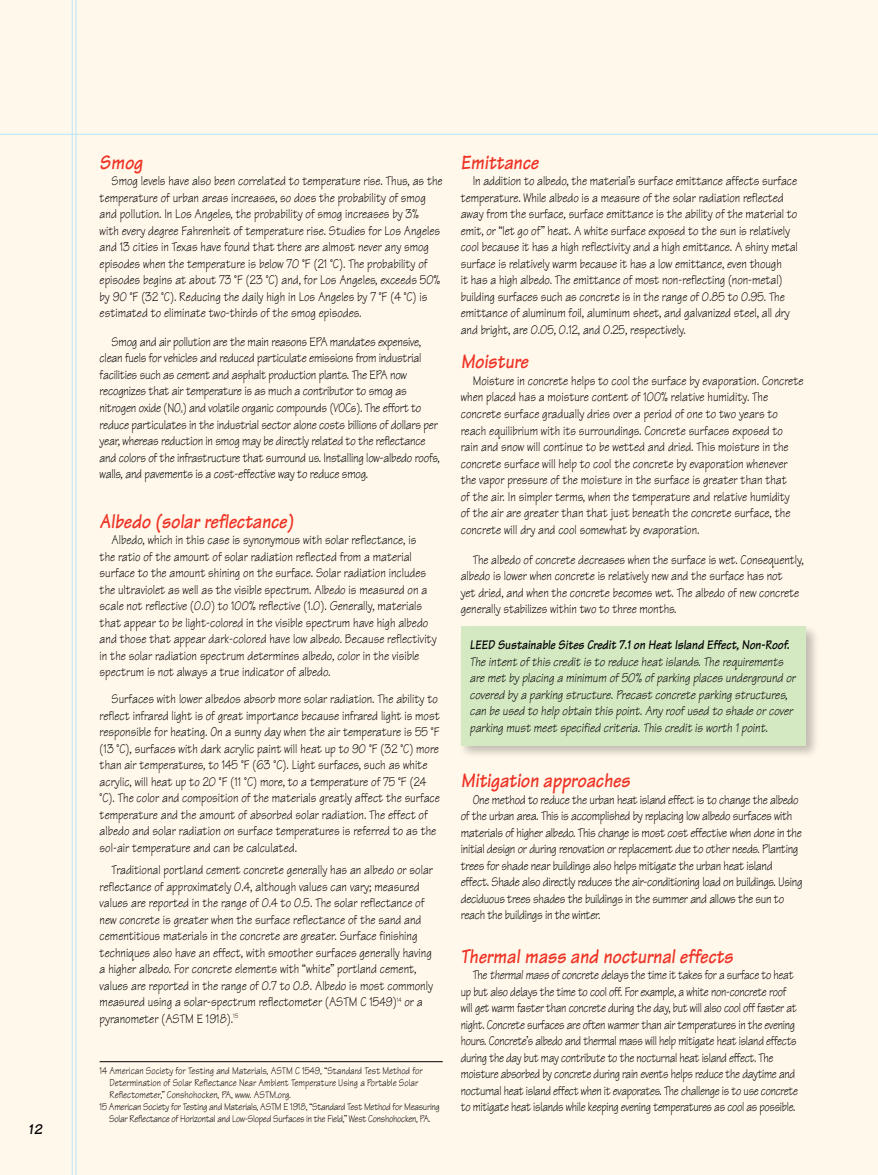
<style>
.page{position:relative;width:878px;height:1175px;background:#fff}
.page>*{position:absolute;margin:0;border:0;box-sizing:border-box;transform-origin:0 0}
.t1{font:italic 700 21px "Tekton";color:#ee3224;scale:.85 1}
.t2{font:italic 700 15px "Tekton";color:#000}
.t3{font:13.5px/16.5px "Tekton";letter-spacing:-.005em;color:#000;scale:.85 1}
.t4{font:13.5px/16.5px "Tekton";letter-spacing:-.025em;color:#000;scale:.82 1}
.t5{font:13.5px/16.5px "Tekton";letter-spacing:-.025em;color:#000;scale:.85 1}
.t6{font:italic 13.5px/16.5px "Tekton";color:#000;scale:.85 1}
.t7{font:italic 700 13.5px "Tekton";color:#000;scale:.85 1}
.t8{font:10.5px "Tekton";color:#000;scale:.85 1}
.t9{font:10.5px "Tekton";letter-spacing:-.025em;color:#000;scale:.85 1}
.s1{font-style:italic}
</style>
<div class="page">
<div style="left:0;top:0;width:878px;height:1174px;background:#fff8eb"></div>
<hr style="left:72px;top:0;width:1px;height:1174px;background:#b9e5fa">
<hr style="left:76px;top:0;width:1px;height:1174px;background:#b9e5fa">
<hr style="left:0;top:134px;width:878px;height:1px;background:#b9e5fa">
<hr style="left:100px;top:1061px;width:343px;height:1px;background:#000">
<div style="left:458px;top:623px;width:363px;height:137px;background:#000;opacity:.25"></div>
<div style="left:461px;top:626px;width:344px;height:119px;background:#d4e8c1"></div>
<p class="t2" style="left:28px;top:1120px;width:15px">12</p>
<h1 class="t1" style="left:100px;top:149px;width:52px">Smog</h1>
<p class="t3" style="left:100px;top:173px;width:405px;text-indent:12px">Smog levels have also been correlated to temperature rise. Thus, as the temperature of urban areas increases, so does the probability of smog and pollution. In Los Angeles, the probability of smog increases by 3%<br>with every degree Fahrenheit of temperature rise. Studies for Los Angeles and 13 cities in Texas have found that there are almost never any smog episodes when the temperature is below 70 °F (21 °C). The probability of episodes begins at about 73 °F (23 °C) and, for Los Angeles, exceeds 50% by 90 °F (32 °C). Reducing the daily high in Los Angeles by 7 °F (4 °C) is estimated to eliminate two-thirds of the smog episodes.</p>
<p class="t3" style="left:100px;top:333px;width:401px;text-indent:12px">Smog and air pollution are the main reasons EPA mandates expensive, clean fuels for vehicles and reduced particulate emissions from industrial facilities such as cement and asphalt production plants. The EPA now recognizes that air temperature is as much a contributor to smog as nitrogen oxide (NO<sub>x</sub>) and volatile organic compounds (VOCs). The effort to reduce particulates in the industrial sector alone costs billions of dollars per year, whereas reduction in smog may be directly related to the reflectance and colors of the infrastructure that surround us. Installing low-albedo roofs, walls, and pavements is a cost-effective way to reduce smog.</p>
<h1 class="t1" style="left:100px;top:507px;width:230px">Albedo (solar reflectance)</h1>
<p class="t3" style="left:100px;top:531px;width:398px;text-indent:12px">Albedo, which in this case is synonymous with solar reflectance, is<br>the ratio of the amount of solar radiation reflected from a material surface to the amount shining on the surface. Solar radiation includes the ultraviolet as well as the visible spectrum. Albedo is measured on a scale not reflective (0.0) to 100% reflective (1.0). Generally, materials that appear to be light-colored in the visible spectrum have high albedo and those that appear dark-colored have low albedo. Because reflectivity in the solar radiation spectrum determines albedo, color in the visible spectrum is not always a true indicator of albedo.</p>
<p class="t3" style="left:100px;top:690px;width:402px;text-indent:12px">Surfaces with lower albedos absorb more solar radiation. The ability to reflect infrared light is of great importance because infrared light is most responsible for heating. On a sunny day when the air temperature is 55 °F (13 °C), surfaces with dark acrylic paint will heat up to 90 °F (32 °C) more than air temperatures, to 145 °F (63 °C). Light surfaces, such as white acrylic, will heat up to 20 °F (11 °C) more, to a temperature of 75 °F (24 °C). The color and composition of the materials greatly affect the surface temperature and the amount of absorbed solar radiation. The effect of albedo and solar radiation on surface temperatures is referred to as the sol-air temperature and can be calculated.</p>
<p class="t3" style="left:100px;top:861px;width:394px;text-indent:12px">Traditional portland cement concrete generally has an albedo or solar reflectance of approximately 0.4, although values can vary; measured values are reported in the range of 0.4 to 0.5. The solar reflectance of new concrete is greater when the surface reflectance of the sand and cementitious materials in the concrete are greater. Surface finishing techniques also have an effect, with smoother surfaces generally having a higher albedo. For concrete elements with “white” portland cement, values are reported in the range of 0.7 to 0.8. Albedo is most commonly measured using a solar-spectrum reflectometer (ASTM C 1549)<sup>14</sup> or a pyranometer (ASTM E 1918).<sup>15</sup></p>
<p class="t8" style="left:100px;top:1063px;width:381px">14 American Society for Testing and Materials, ASTM C 1549, “Standard Test Method for</p>
<p class="t8" style="left:110px;top:1075px;width:365px">Determination of Solar Reflectance Near Ambient Temperature Using a Portable Solar</p>
<p class="t8" style="left:110px;top:1087px;width:215px">Reflectometer,” Conshohocken, PA, www. ASTM.org.</p>
<p class="t9" style="left:100px;top:1099px;width:402px">15 American Society for Testing and Materials, ASTM E 1918, “Standard Test Method for Measuring</p>
<p class="t9" style="left:109px;top:1111px;width:380px">Solar Reflectance of Horizontal and Low-Sloped Surfaces in the Field,” West Conshohocken, PA.</p>
<h1 class="t1" style="left:461px;top:149px;width:93px">Emittance</h1>
<p class="t3" style="left:461px;top:173px;width:398px;text-indent:12px">In addition to albedo, the material’s surface emittance affects surface temperature. While albedo is a measure of the solar radiation reflected away from the surface, surface emittance is the ability of the material to emit, or “let go of” heat. A white surface exposed to the sun is relatively cool because it has a high reflectivity and a high emittance. A shiny metal surface is relatively warm because it has a low emittance, even though<br>it has a high albedo. The emittance of most non-reflecting (non-metal) building surfaces such as concrete is in the range of 0.85 to 0.95. The emittance of aluminum foil, aluminum sheet, and galvanized steel, all dry and bright, are 0.05, 0.12, and 0.25, respectively.</p>
<h1 class="t1" style="left:461px;top:348px;width:81px">Moisture</h1>
<p class="t3" style="left:461px;top:372px;width:404px;text-indent:12px">Moisture in concrete helps to cool the surface by evaporation. Concrete when placed has a moisture content of 100% relative humidity. The concrete surface gradually dries over a period of one to two years to reach equilibrium with its surroundings. Concrete surfaces exposed to rain and snow will continue to be wetted and dried. This moisture in the concrete surface will help to cool the concrete by evaporation whenever the vapor pressure of the moisture in the surface is greater than that<br>of the air. In simpler terms, when the temperature and relative humidity<br>of the air are greater than that just beneath the concrete surface, the concrete will dry and cool somewhat by evaporation.</p>
<p class="t3" style="left:461px;top:551px;width:405px;text-indent:12px">The albedo of concrete decreases when the surface is wet. Consequently, albedo is lower when concrete is relatively new and the surface has not<br>yet dried, and when the concrete becomes wet. The albedo of new concrete generally stabilizes within two to three months.</p>
<p class="t7" style="left:470px;top:636px;width:377px">LEED Sustainable Sites Credit 7.1 on Heat Island Effect, Non-Roof.</p>
<p class="t6" style="left:470px;top:653px;width:385px">The intent of this credit is to reduce heat islands. The requirements are met by placing a minimum of 50% of parking places underground or covered by a parking structure. Precast concrete parking structures, can be used to help obtain this point. Any roof used to shade or cover parking must meet specified criteria. This credit is worth 1 point.</p>
<h1 class="t1" style="left:461px;top:767px;width:201px">Mitigation approaches</h1>
<p class="t5" style="left:461px;top:791px;width:403px;text-indent:12px">One method to reduce the urban heat island effect is to change the albedo of the urban area. This is accomplished by replacing low albedo surfaces with materials of higher albedo. This change is most cost effective when done in the initial design or during renovation or replacement due to other needs. Planting trees for shade near buildings also helps mitigate the urban heat island effect. Shade also directly reduces the air-conditioning load on buildings. Using deciduous trees shades the buildings in the summer and allows the sun to reach the buildings in the winter.</p>
<h1 class="t1" style="left:461px;top:942px;width:322px">Thermal mass and nocturnal effects</h1>
<p class="t4" style="left:461px;top:966px;width:413px;text-indent:12px">The <span class="s1">thermal mass</span> of concrete delays the time it takes for a surface to heat up but also delays the time to cool off. For example, a white non-concrete roof will get warm faster than concrete during the day, but will also cool off faster at night. Concrete surfaces are often warmer than air temperatures in the evening hours. Concrete’s albedo and thermal mass will help mitigate heat island effects during the day but may contribute to the nocturnal heat island effect. The moisture absorbed by concrete during rain events helps reduce the daytime and nocturnal heat island effect when it evaporates. The challenge is to use concrete to mitigate heat islands while keeping evening temperatures as cool as possible.</p>
</div>
